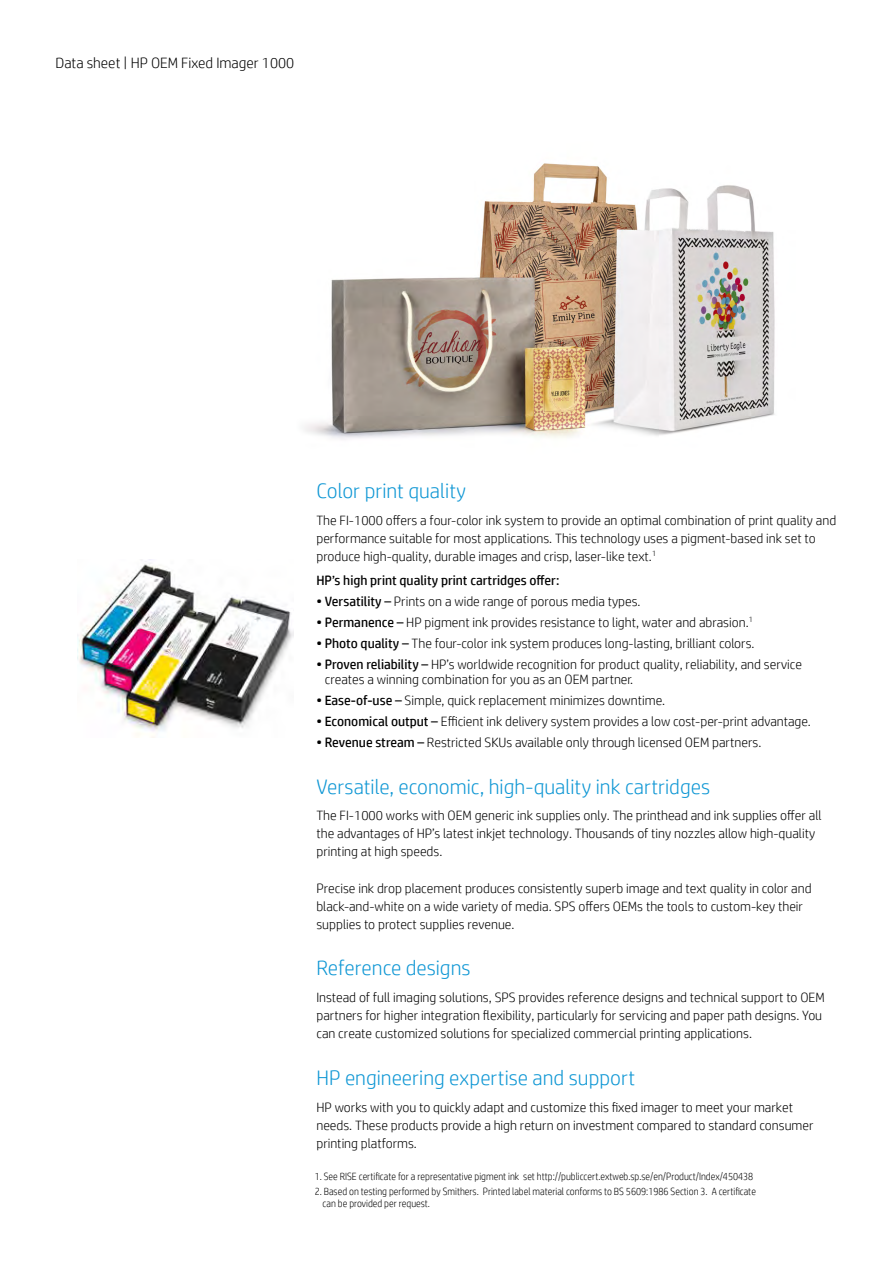
<style>
.page{position:relative;width:893px;height:1263px;background:#fff}
.page>*{position:absolute;margin:0;border:0;box-sizing:border-box;transform-origin:0 0}
.t1{font:300 21px "HP Simplified";color:#0d96d4}
.t2{font:300 15px "HP Simplified";color:#000}
.t3{font:300 13.5px/18px "HP Simplified";color:#000}
.t4{font:13.5px "HP Simplified";color:#000}
.t5{font:300 10.5px/12px "HP Simplified";color:#000;scale:.9 1}
.s1{font-weight:400}
</style>
<div class="page">
<img style="left:77px;top:559px;width:217px;height:178px">
<img style="left:304px;top:163px;width:471px;height:277px">
<p class="t2" style="left:55px;top:55px;width:240px">Data sheet | HP OEM Fixed Imager 1000</p>
<h1 class="t1" style="left:316px;top:479px;width:151px">Color print quality</h1>
<p class="t3" style="left:316px;top:511px;width:521px">The FI-1000 offers a four-color ink system to provide an optimal combination of print quality and performance suitable for most applications. This technology uses a pigment-based ink set to produce high-quality, durable images and crisp, laser-like text.<sup>1</sup></p>
<p class="t4" style="left:316px;top:572px;width:244px">HP’s high print quality print cartridges offer:</p>
<p class="t3" style="left:316px;top:592px;width:326px"><span class="s1">• Versatility –</span> Prints on a wide range of porous media types.</p>
<p class="t3" style="left:316px;top:613px;width:438px"><span class="s1">• Permanence –</span> HP pigment ink provides resistance to light, water and abrasion.<sup>1</sup></p>
<p class="t3" style="left:316px;top:634px;width:440px"><span class="s1">• Photo quality –</span> The four-color ink system produces long-lasting, brilliant colors.</p>
<p class="t3" style="left:325px;top:656px;width:478px;line-height:15px;text-indent:-9px"><span class="s1">• Proven reliability –</span> HP’s worldwide recognition for product quality, reliability, and service creates a winning combination for you as an OEM partner.</p>
<p class="t3" style="left:316px;top:691px;width:350px"><span class="s1">• Ease-of-use –</span> Simple, quick replacement minimizes downtime.</p>
<p class="t3" style="left:316px;top:712px;width:496px"><span class="s1">• Economical output –</span> Efficient ink delivery system provides a low cost-per-print advantage.</p>
<p class="t3" style="left:316px;top:733px;width:446px"><span class="s1">• Revenue stream –</span> Restricted SKUs available only through licensed OEM partners.</p>
<h1 class="t1" style="left:316px;top:775px;width:395px">Versatile, economic, high-quality ink cartridges</h1>
<p class="t3" style="left:316px;top:807px;width:507px">The FI-1000 works with OEM generic ink supplies only. The printhead and ink supplies offer all the advantages of HP’s latest inkjet technology. Thousands of tiny nozzles allow high-quality printing at high speeds.</p>
<p class="t3" style="left:316px;top:879px;width:497px">Precise ink drop placement produces consistently superb image and text quality in color and black-and-white on a wide variety of media. SPS offers OEMs the tools to custom-key their supplies to protect supplies revenue.</p>
<h1 class="t1" style="left:316px;top:956px;width:156px">Reference designs</h1>
<p class="t3" style="left:316px;top:988px;width:510px">Instead of full imaging solutions, SPS provides reference designs and technical support to OEM partners for higher integration flexibility, particularly for servicing and paper path designs. You can create customized solutions for specialized commercial printing applications.</p>
<h1 class="t1" style="left:316px;top:1066px;width:320px">HP engineering expertise and support</h1>
<p class="t3" style="left:316px;top:1098px;width:499px">HP works with you to quickly adapt and customize this fixed imager to meet your market needs. These products provide a high return on investment compared to standard consumer printing platforms.</p>
<p class="t5" style="left:315px;top:1170px;width:489px">1. See RISE certificate for a representative pigment ink set http://publiccert.extweb.sp.se/en/Product/Index/450438</p>
<p class="t5" style="left:323px;top:1185px;width:483px;text-indent:-8px">2. Based on testing performed by Smithers. Printed label material conforms to BS 5609:1986 Section 3. A certificate can be provided per request.</p>
</div>
